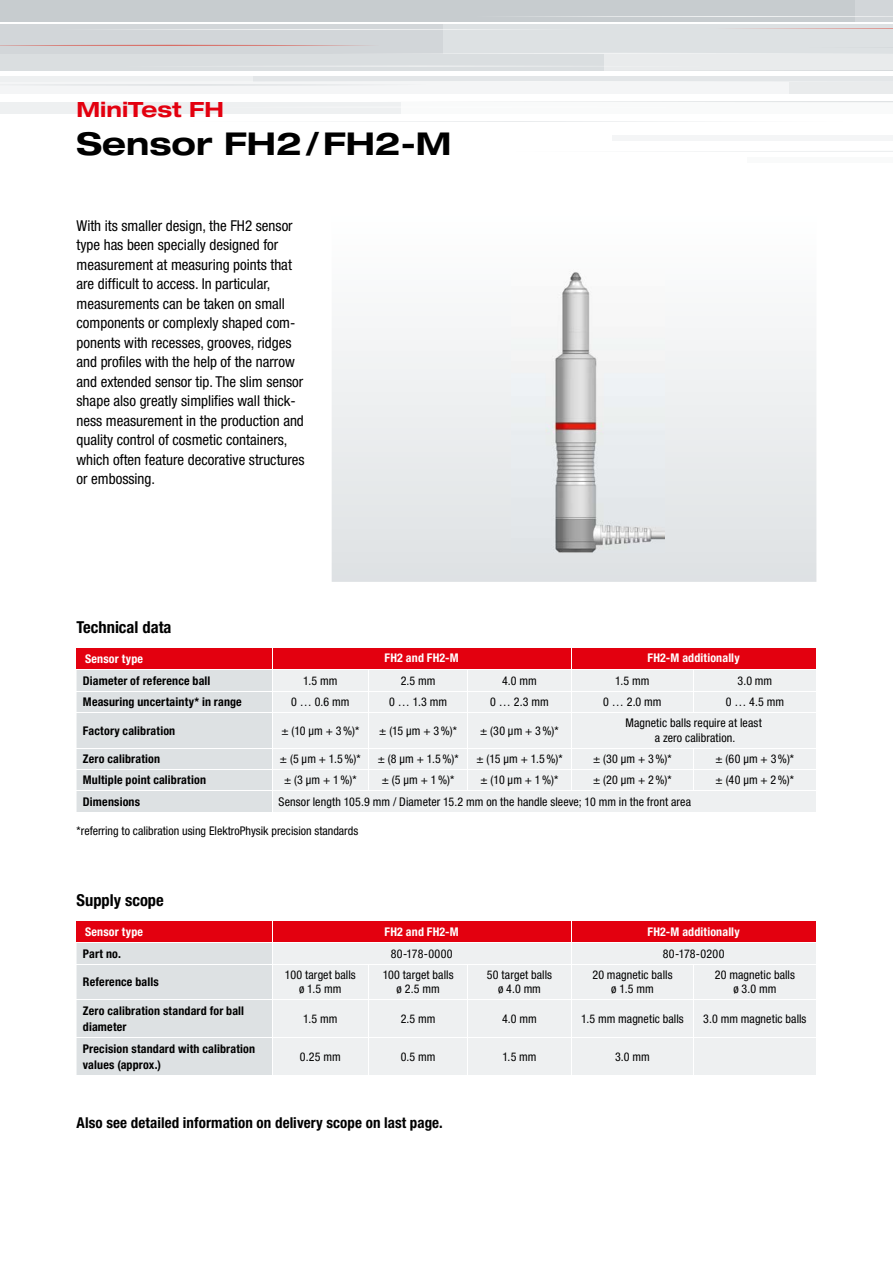
<style>
.page{position:relative;width:893px;height:1263px;background:#fff}
.page>*{position:absolute;margin:0;border:0;box-sizing:border-box;transform-origin:0 0}
.t1{font:700 expanded 31.5px "Helvetica Neue LT Std";color:#000}
.t2{font:700 expanded 21px "Helvetica Neue LT Std";color:#e3000f}
.t3{font:700 condensed 16.5px "Helvetica Neue LT Std";color:#000}
.t4{font:condensed 15px/19.5px "Helvetica Neue LT Std";color:#000}
.t5{font:700 condensed 15px "Helvetica Neue LT Std";letter-spacing:.005em;color:#000}
.t6{font:condensed 12px/14.4px "Helvetica Neue LT Std";letter-spacing:.005em;color:#000;text-align:center}
.t7{font:700 condensed 12px/16.5px "Helvetica Neue LT Std";letter-spacing:.015em;color:#000}
.t8{font:700 condensed 12px "Helvetica Neue LT Std";letter-spacing:.015em;color:#fff}
.t9{font:condensed 12px "Helvetica Neue LT Std";letter-spacing:.03em;color:#000}
</style>
<div class="page">
<div style="left:854px;top:0;width:39px;height:21px;background:#d2d6d9"></div>
<div style="left:0;top:0;width:854px;height:21px;background:#c7cccf"></div>
<div style="left:603px;top:53px;width:290px;height:18px;background:#e9ebec"></div>
<div style="left:0;top:53px;width:603px;height:18px;background:#dadee0"></div>
<div style="left:400px;top:102px;width:493px;height:12px;background:#f9fafa"></div>
<div style="left:0;top:102px;width:400px;height:12px;background:#eef0f1"></div>
<div style="left:0;top:82px;width:789px;height:12px;background:#f4f5f6"></div>
<div style="left:789px;top:82px;width:104px;height:12px;background:#e9ebec"></div>
<div style="left:613px;top:135px;width:280px;height:6px;background:#f4f5f6"></div>
<div style="left:748px;top:157px;width:145px;height:6px;background:#f9fafa"></div>
<div style="left:0;top:76px;width:254px;height:6px;background:#eef0f1"></div>
<div style="left:254px;top:76px;width:639px;height:6px;background:#e3e6e8"></div>
<div style="left:442px;top:24px;width:451px;height:29px;background:#dde1e3"></div>
<div style="left:0;top:24px;width:442px;height:29px;background:#d2d6d9"></div>
<svg style="left:121px;top:29px;width:384px;height:1px"></svg>
<svg style="left:525px;top:16px;width:368px;height:1px"></svg>
<svg style="left:443px;top:53px;width:160px;height:1px"></svg>
<svg style="left:283px;top:66px;width:269px;height:1px"></svg>
<hr style="left:809px;top:47px;width:84px;height:1px;background:#c7cccf">
<hr style="left:578px;top:70px;width:315px;height:1px;background:#c7cccf">
<svg style="left:43px;top:81px;width:731px;height:5px"></svg>
<hr style="left:370px;top:101px;width:523px;height:1px;background:#c7cccf">
<svg style="left:348px;top:121px;width:340px;height:1px"></svg>
<svg style="left:694px;top:151px;width:199px;height:1px"></svg>
<svg style="left:0;top:45px;width:369px;height:1px"></svg>
<hr style="left:715px;top:28px;width:178px;height:1px;background:#dd2a1b">
<svg style="left:332px;top:328px;width:484px;height:254px"></svg>
<img style="left:511px;top:271px;width:154px;height:282px">
<svg style="left:77px;top:648px;width:739px;height:164px;background:#e9ced1"></svg>
<hr style="left:77px;top:669px;width:195px;height:1px;background:#fff">
<svg style="left:77px;top:921px;width:739px;height:154px;background:#e9cccf"></svg>
<hr style="left:77px;top:942px;width:195px;height:1px;background:#fff">
<h2 class="t2" style="left:77px;top:96px;width:149px">MiniTest FH</h2>
<h1 class="t1" style="left:77px;top:124px;width:376px">Sensor FH2 / FH2-M</h1>
<p class="t4" style="left:77px;top:216px;width:230px">With its smaller design, the FH2 sensor type has been specially designed for measurement at measuring points that are difficult to access. In particular, measurements can be taken on small components or complexly shaped com&shy;ponents with recesses, grooves, ridges and profiles with the help of the narrow and extended sensor tip. The slim sensor shape also greatly simplifies wall thick&shy;ness measurement in the production and quality control of cosmetic containers, which often feature decorative structures or embossing.</p>
<h3 class="t3" style="left:77px;top:617px;width:96px">Technical data</h3>
<p class="t8" style="left:85px;top:651px;width:60px">Sensor type</p>
<p class="t8" style="left:385px;top:651px;width:76px">FH2 and FH2-M</p>
<p class="t8" style="left:648px;top:651px;width:94px">FH2-M additionally</p>
<p class="t7" style="left:83px;top:672px;width:129px">Diameter of reference ball</p>
<p class="t6" style="left:303px;top:673px;width:36px">1.5 mm</p>
<p class="t6" style="left:401px;top:673px;width:36px">2.5 mm</p>
<p class="t6" style="left:502px;top:673px;width:36px">4.0 mm</p>
<p class="t6" style="left:615px;top:673px;width:36px">1.5 mm</p>
<p class="t6" style="left:737px;top:673px;width:36px">3.0 mm</p>
<p class="t7" style="left:83px;top:693px;width:160px">Measuring uncertainty* in range</p>
<p class="t6" style="left:291px;top:694px;width:60px">0 … 0.6 mm</p>
<p class="t6" style="left:389px;top:694px;width:59px">0 … 1.3 mm</p>
<p class="t6" style="left:490px;top:694px;width:60px">0 … 2.3 mm</p>
<p class="t6" style="left:603px;top:694px;width:60px">0 … 2.0 mm</p>
<p class="t6" style="left:726px;top:694px;width:60px">0 … 4.5 mm</p>
<p class="t7" style="left:83px;top:722px;width:94px">Factory calibration</p>
<p class="t6" style="left:281px;top:723px;width:79px">± (10 µm + 3 %)*</p>
<p class="t6" style="left:379px;top:723px;width:79px">± (15 µm + 3 %)*</p>
<p class="t6" style="left:480px;top:723px;width:80px">± (30 µm + 3 %)*</p>
<p class="t6" style="left:625px;top:716px;width:138px">Magnetic balls require at least a zero calibration.</p>
<p class="t7" style="left:83px;top:750px;width:79px">Zero calibration</p>
<p class="t6" style="left:280px;top:751px;width:82px">± (5 µm + 1.5 %)*</p>
<p class="t6" style="left:378px;top:751px;width:82px">± (8 µm + 1.5 %)*</p>
<p class="t6" style="left:476px;top:751px;width:88px">± (15 µm + 1.5 %)*</p>
<p class="t6" style="left:593px;top:751px;width:80px">± (30 µm + 3 %)*</p>
<p class="t6" style="left:716px;top:751px;width:80px">± (60 µm + 3 %)*</p>
<p class="t7" style="left:83px;top:772px;width:125px">Multiple point calibration</p>
<p class="t6" style="left:284px;top:773px;width:74px">± (3 µm + 1 %)*</p>
<p class="t6" style="left:382px;top:773px;width:74px">± (5 µm + 1 %)*</p>
<p class="t6" style="left:481px;top:773px;width:79px">± (10 µm + 1 %)*</p>
<p class="t6" style="left:593px;top:773px;width:80px">± (20 µm + 2 %)*</p>
<p class="t6" style="left:716px;top:773px;width:80px">± (40 µm + 2 %)*</p>
<p class="t7" style="left:83px;top:793px;width:59px">Dimensions</p>
<p class="t6" style="left:279px;top:794px;width:414px">Sensor length 105.9 mm / Diameter 15.2 mm on the handle sleeve; 10 mm in the front area</p>
<p class="t6" style="left:77px;top:824px;width:283px">*referring to calibration using ElektroPhysik precision standards</p>
<h3 class="t3" style="left:77px;top:890px;width:89px">Supply scope</h3>
<p class="t8" style="left:85px;top:924px;width:60px">Sensor type</p>
<p class="t8" style="left:385px;top:924px;width:76px">FH2 and FH2-M</p>
<p class="t8" style="left:648px;top:924px;width:94px">FH2-M additionally</p>
<p class="t7" style="left:83px;top:945px;width:40px">Part no.</p>
<p class="t9" style="left:391px;top:946px;width:63px">80-178-0000</p>
<p class="t6" style="left:663px;top:946px;width:63px">80-178-0200</p>
<p class="t7" style="left:83px;top:973px;width:77px">Reference balls</p>
<p class="t6" style="left:285px;top:967px;width:72px">100 target balls ø 1.5 mm</p>
<p class="t6" style="left:383px;top:967px;width:72px">100 target balls ø 2.5 mm</p>
<p class="t6" style="left:487px;top:967px;width:67px">50 target balls ø 4.0 mm</p>
<p class="t6" style="left:592px;top:967px;width:82px">20 magnetic balls ø 1.5 mm</p>
<p class="t6" style="left:715px;top:967px;width:82px">20 magnetic balls ø 3.0 mm</p>
<p class="t7" style="left:83px;top:1002px;width:163px">Zero calibration standard for ball diameter</p>
<p class="t6" style="left:303px;top:1011px;width:36px">1.5 mm</p>
<p class="t6" style="left:401px;top:1011px;width:36px">2.5 mm</p>
<p class="t6" style="left:502px;top:1011px;width:36px">4.0 mm</p>
<p class="t6" style="left:581px;top:1011px;width:104px">1.5 mm magnetic balls</p>
<p class="t6" style="left:703px;top:1011px;width:105px">3.0 mm magnetic balls</p>
<p class="t7" style="left:83px;top:1040px;width:174px">Precision standard with calibration values (approx.)</p>
<p class="t6" style="left:300px;top:1049px;width:42px">0.25 mm</p>
<p class="t6" style="left:401px;top:1049px;width:36px">0.5 mm</p>
<p class="t6" style="left:502px;top:1049px;width:36px">1.5 mm</p>
<p class="t6" style="left:615px;top:1049px;width:36px">3.0 mm</p>
<p class="t5" style="left:77px;top:1113px;width:368px">Also see detailed information on delivery scope on last page.</p>
</div>
